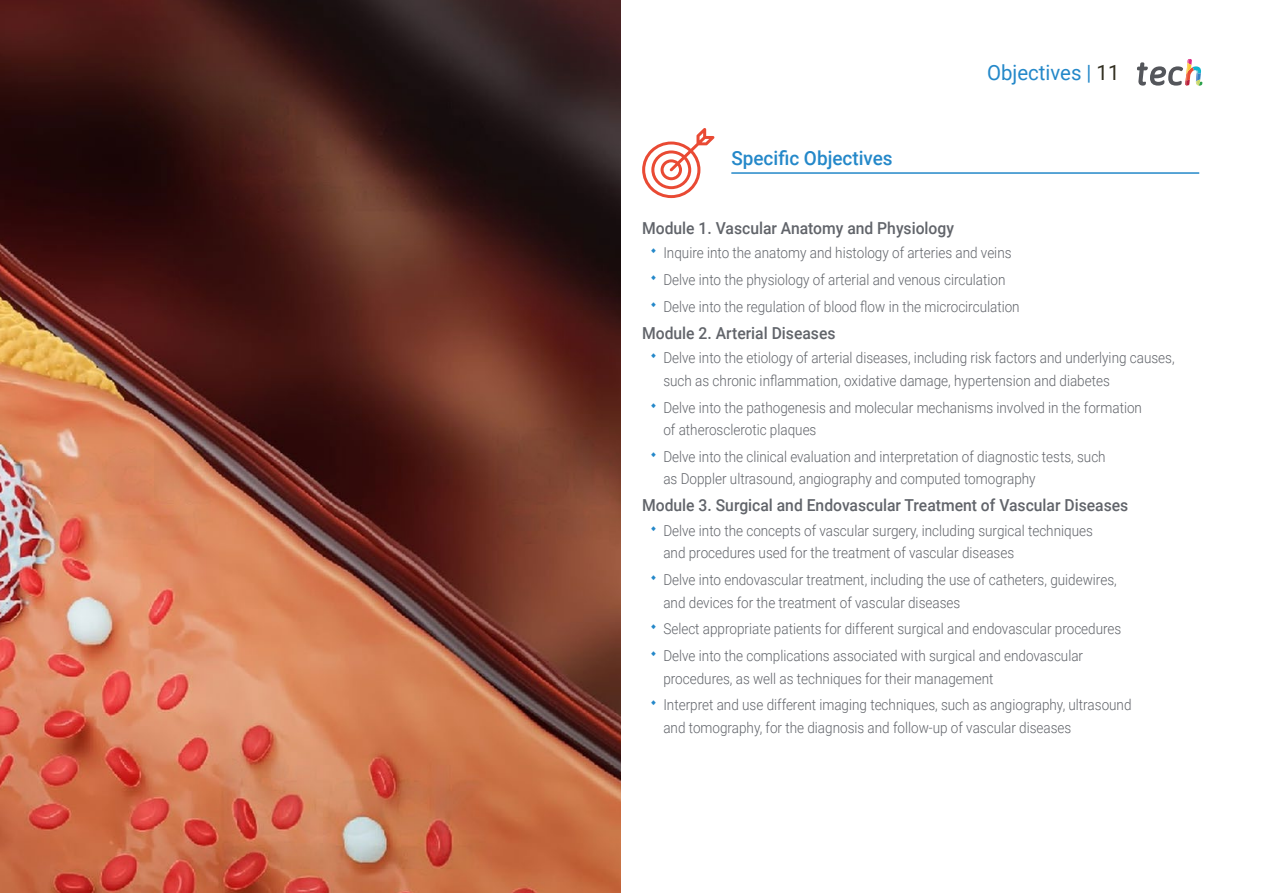
<style>
.page{position:relative;width:1263px;height:893px;background:#fff}
.page>*{position:absolute;margin:0;border:0;box-sizing:border-box;transform-origin:0 0}
.t1{font:21px "Roboto";color:#2488c9}
.t2{font:500 19.5px "Roboto";color:#2488c9}
.t3{font:500 16.5px "Roboto";color:#61646a;scale:.95 1}
.t4{font:300 15px/22.5px "Roboto";color:#61646a;scale:.9 1}
.s1{color:#312e20}
</style>
<div class="page">
<svg style="left:1137px;top:59px;width:65px;height:27px"></svg>
<img style="left:0;top:0;width:621px;height:893px">
<svg style="left:642px;top:128px;width:72px;height:70px"></svg>
<hr style="left:731px;top:173px;width:468px;height:1px;background:#2488c9">
<h2 class="t2" style="left:731px;top:144px;width:163px">Specific Objectives</h2>
<h1 class="t1" style="left:987px;top:57px;width:134px">Objectives | <span class="s1">11</span></h1>
<p class="t3" style="left:642px;top:216px;width:330px">Module 1. Vascular Anatomy and Physiology</p>
<p class="t4" style="left:663px;top:239px;width:397px;line-height:26.7px">Inquire into the anatomy and histology of arteries and veins<br>Delve into the physiology of arterial and venous circulation<br>Delve into the regulation of blood flow in the microcirculation</p>
<p class="t3" style="left:642px;top:321px;width:205px">Module 2. Arterial Diseases</p>
<p class="t4" style="left:663px;top:346px;width:570px">Delve into the etiology of arterial diseases, including risk factors and underlying causes, such as chronic inflammation, oxidative damage, hypertension and diabetes</p>
<p class="t4" style="left:663px;top:395px;width:533px">Delve into the pathogenesis and molecular mechanisms involved in the formation of atherosclerotic plaques</p>
<p class="t4" style="left:663px;top:445px;width:493px">Delve into the clinical evaluation and interpretation of diagnostic tests, such as Doppler ultrasound, angiography and computed tomography</p>
<p class="t3" style="left:642px;top:494px;width:513px">Module 3. Surgical and Endovascular Treatment of Vascular Diseases</p>
<p class="t4" style="left:663px;top:519px;width:479px">Delve into the concepts of vascular surgery, including surgical techniques and procedures used for the treatment of vascular diseases</p>
<p class="t4" style="left:663px;top:568px;width:505px">Delve into endovascular treatment, including the use of catheters, guidewires, and devices for the treatment of vascular diseases</p>
<p class="t4" style="left:663px;top:615px;width:510px;line-height:26.7px">Select appropriate patients for different surgical and endovascular procedures<br>Delve into the complications associated with surgical and endovascular</p>
<p class="t4" style="left:663px;top:664px;width:522px;line-height:26.7px">procedures, as well as techniques for their management<br>Interpret and use different imaging techniques, such as angiography, ultrasound</p>
<p class="t4" style="left:663px;top:716px;width:455px">and tomography, for the diagnosis and follow-up of vascular diseases</p>
</div>
